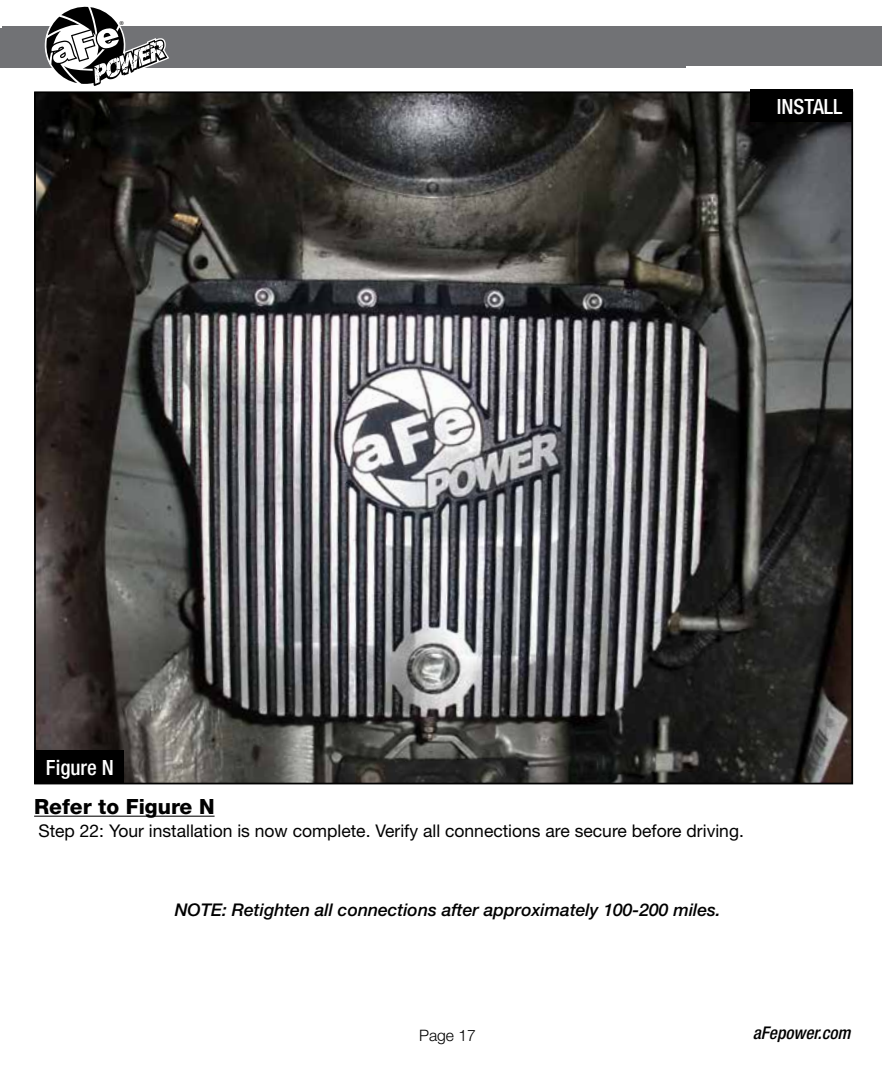
<style>
.page{position:relative;width:882px;height:1071px;background:#fff}
.page>*{position:absolute;margin:0;border:0;box-sizing:border-box;transform-origin:0 0}
.t1{font:800 21px "Helvetica Neue";color:#000}
.t2{font:500 condensed 21px "Helvetica Neue";color:#fff}
.t3{font:17.5px "Helvetica Neue";color:#000}
.t4{font:italic 500 17.5px "Helvetica Neue";color:#000}
.t5{font:italic 500 condensed 17.5px "Helvetica Neue";color:#000}
.t6{font:300 15.75px "Helvetica Neue";color:#000}
.t7{font:8.75px "Myriad";color:#000}
</style>
<div class="page">
<div style="left:0;top:28px;width:686px;height:40px;background:#717275"></div>
<div style="left:3px;top:26px;width:879px;height:40px;background:#717275"></div>
<svg style="left:46px;top:6px;width:123px;height:80px"></svg>
<img style="left:37px;top:94px;width:813px;height:687px">
<hr style="left:34px;top:816px;width:181px;height:1px;background:#000">
<div style="left:34px;top:750px;width:90px;height:33px;background:#000"></div>
<div style="left:750px;top:89px;width:103px;height:33px;background:#000"></div>
<p class="t7" style="left:119px;top:20px;width:6px">®</p>
<p class="t2" style="left:777px;top:94px;width:67px">INSTALL</p>
<p class="t2" style="left:46px;top:755px;width:69px">Figure N</p>
<p class="t1" style="left:34px;top:794px;width:182px">Refer to Figure N</p>
<p class="t3" style="left:38px;top:820px;width:707px">Step 22: Your installation is now complete. Verify all connections are secure before driving.</p>
<p class="t4" style="left:175px;top:899px;width:547px">NOTE: Retighten all connections after approximately 100-200 miles.</p>
<p class="t6" style="left:419px;top:1026px;width:58px">Page 17</p>
<p class="t5" style="left:753px;top:1023px;width:99px">aFepower.com</p>
</div>
